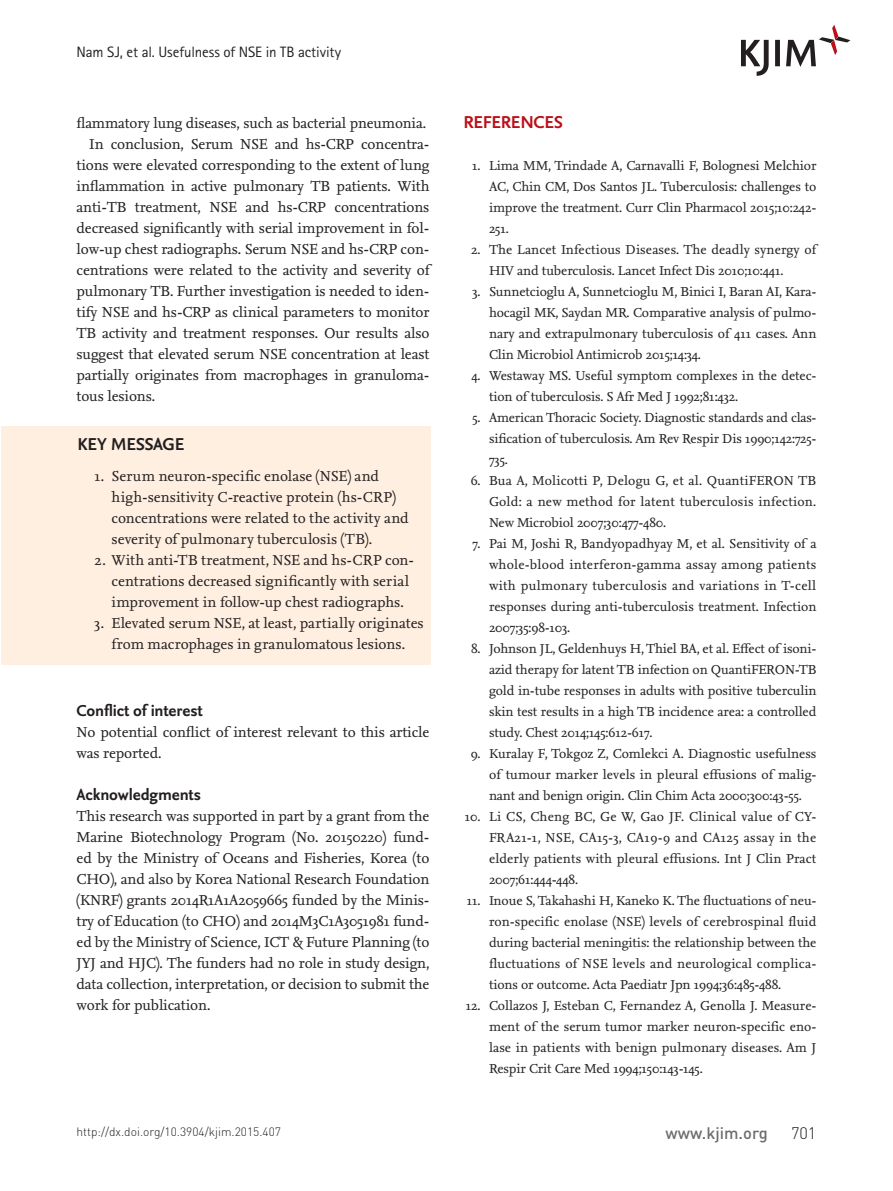
<style>
.page{position:relative;width:893px;height:1191px;background:#fff}
.page>*{position:absolute;margin:0;border:0;box-sizing:border-box;transform-origin:0 0}
.제목1{font:700 18px "Nexus Sans";letter-spacing:-.025em;color:#bb1018}
.키메세지제목{font:700 18px "Nexus Sans";letter-spacing:-.02em;color:#231f20}
.제목2{font:700 16.5px "Nexus Sans";letter-spacing:-.01em;color:#231f20}
.t1{font:500 16.5px "DIN Pro";color:#6c6d70}
.t2{font:300 16.5px "DIN Pro";color:#231f20}
.들였쓰기_본문{font:15px/21px "Nexus Serif";letter-spacing:-.005em;color:#231f20}
.제목밑본문{font:15px/21px "Nexus Serif";letter-spacing:-.01em;color:#231f20}
.t3{font:15px "Rotis Sans Serif Std";letter-spacing:-.01em;color:#231f20}
.t4{font:13.5px/21px "Nexus Serif";letter-spacing:-.01em;color:#231f20;text-align:justify}
.t5{font:300 12px "DIN Pro";color:#231f20}
</style>
<div class="page">
<svg style="left:741px;top:25px;width:109px;height:51px"></svg>
<div style="left:1px;top:426px;width:430px;height:238px;background:#feefe1"></div>
<p class="t3" style="left:77px;top:43px;width:266px">Nam SJ, et al. Usefulness of NSE in TB activity</p>
<p class="들였쓰기_본문" style="left:77px;top:112px;width:351px">flammatory lung diseases, such as bacterial pneumonia.</p>
<p class="들였쓰기_본문" style="left:77px;top:133px;width:354px;text-align:justify;text-indent:13px">In conclusion, Serum NSE and hs-CRP concentra&shy;tions were elevated corresponding to the extent of lung inflammation in active pulmonary TB patients. With anti-TB treatment, NSE and hs-CRP concentrations decreased significantly with serial improvement in fol&shy;low-up chest radiographs. Serum NSE and hs-CRP con&shy;centrations were related to the activity and severity of pulmonary TB. Further investigation is needed to iden&shy;tify NSE and hs-CRP as clinical parameters to monitor TB activity and treatment responses. Our results also suggest that elevated serum NSE concentration at least partially originates from macrophages in granuloma&shy;tous lesions.</p>
<p class="키메세지제목" style="left:78px;top:432px;width:108px">KEY MESSAGE</p>
<p class="들였쓰기_본문" style="left:112px;top:466px;width:298px;text-indent:-17px">1. Serum neuron-specific enolase (NSE) and high-sensitivity C-reactive protein (hs-CRP) concentrations were related to the activity and severity of pulmonary tuberculosis (TB).</p>
<p class="들였쓰기_본문" style="left:112px;top:550px;width:304px;text-indent:-17px">2. With anti-TB treatment, NSE and hs-CRP con&shy;centrations decreased significantly with serial improvement in follow-up chest radiographs.</p>
<p class="들였쓰기_본문" style="left:95px;top:613px;width:331px;text-align:center">3. Elevated serum NSE, at least, partially originates from macrophages in granulomatous lesions.</p>
<p class="제목2" style="left:77px;top:700px;width:128px">Conflict of interest</p>
<p class="제목밑본문" style="left:77px;top:721px;width:354px">No potential conflict of interest relevant to this article was reported.</p>
<p class="제목2" style="left:77px;top:784px;width:126px">Acknowledgments</p>
<p class="제목밑본문" style="left:77px;top:805px;width:354px;text-align:justify">This research was supported in part by a grant from the Marine Biotechnology Program (No. 20150220) fund&shy;ed by the Ministry of Oceans and Fisheries, Korea (to CHO), and also by Korea National Research Foundation (KNRF) grants 2014R1A1A2059665 funded by the Minis&shy;try of Education (to CHO) and 2014M3C1A3051981 fund&shy;ed by the Ministry of Science, ICT &amp; Future Planning (to JYJ and HJC). The funders had no role in study design, data collection, interpretation, or decision to submit the work for publication.</p>
<p class="제목1" style="left:463px;top:110px;width:101px">REFERENCES</p>
<p class="t4" style="left:489px;top:154px;width:329px;text-indent:-17px">1. Lima MM, Trindade A, Carnavalli F, Bolognesi Melchior AC, Chin CM, Dos Santos JL. Tuberculosis: challenges to improve the treatment. Curr Clin Pharmacol 2015;10:242- 251.</p>
<p class="t4" style="left:489px;top:238px;width:329px;text-indent:-18px">2. The Lancet Infectious Diseases. The deadly synergy of<br>HIV and tuberculosis. Lancet Infect Dis 2010;10:441.</p>
<p class="t4" style="left:489px;top:280px;width:329px;text-indent:-17px">3. Sunnetcioglu A, Sunnetcioglu M, Binici I, Baran AI, Kara&shy;hocagil MK, Saydan MR. Comparative analysis of pulmo&shy;nary and extrapulmonary tuberculosis of 411 cases. Ann Clin Microbiol Antimicrob 2015;14:34.</p>
<p class="t4" style="left:489px;top:364px;width:329px;text-indent:-18px">4. Westaway MS. Useful symptom complexes in the detec&shy;tion of tuberculosis. S Afr Med J 1992;81:432.</p>
<p class="t4" style="left:489px;top:406px;width:329px;text-indent:-16px">5. American Thoracic Society. Diagnostic standards and clas&shy;sification of tuberculosis. Am Rev Respir Dis 1990;142:725- 735.</p>
<p class="t4" style="left:489px;top:469px;width:329px;text-indent:-18px">6. Bua A, Molicotti P, Delogu G, et al. QuantiFERON TB Gold: a new method for latent tuberculosis infection.<br>New Microbiol 2007;30:477-480.</p>
<p class="t4" style="left:489px;top:532px;width:329px;text-indent:-17px">7. Pai M, Joshi R, Bandyopadhyay M, et al. Sensitivity of a whole-blood interferon-gamma assay among patients with pulmonary tuberculosis and variations in T-cell responses during anti-tuberculosis treatment. Infection 2007;35:98-103.</p>
<p class="t4" style="left:489px;top:637px;width:329px;text-indent:-18px">8. Johnson JL, Geldenhuys H, Thiel BA, et al. Effect of isoni&shy;azid therapy for latent TB infection on QuantiFERON-TB gold in-tube responses in adults with positive tuberculin skin test results in a high TB incidence area: a controlled study. Chest 2014;145:612-617.</p>
<p class="t4" style="left:489px;top:742px;width:329px;text-indent:-18px">9. Kuralay F, Tokgoz Z, Comlekci A. Diagnostic usefulness of tumour marker levels in pleural effusions of malig&shy;nant and benign origin. Clin Chim Acta 2000;300:43-55.</p>
<p class="t4" style="left:489px;top:805px;width:329px;text-indent:-24px">10. Li CS, Cheng BC, Ge W, Gao JF. Clinical value of CY-FRA21-1, NSE, CA15-3, CA19-9 and CA125 assay in the elderly patients with pleural effusions. Int J Clin Pract 2007;61:444-448.</p>
<p class="t4" style="left:489px;top:889px;width:329px;text-indent:-22px">11. Inoue S, Takahashi H, Kaneko K. The fluctuations of neu&shy;ron-specific enolase (NSE) levels of cerebrospinal fluid during bacterial meningitis: the relationship between the fluctuations of NSE levels and neurological complica&shy;tions or outcome. Acta Paediatr Jpn 1994;36:485-488.</p>
<p class="t4" style="left:489px;top:994px;width:329px;text-indent:-23px">12. Collazos J, Esteban C, Fernandez A, Genolla J. Measure&shy;ment of the serum tumor marker neuron-specific eno&shy;lase in patients with benign pulmonary diseases. Am J Respir Crit Care Med 1994;150:143-145.</p>
<p class="t5" style="left:77px;top:1123px;width:206px">http://dx.doi.org/10.3904/kjim.2015.407</p>
<p class="t1" style="left:666px;top:1121px;width:104px">www.kjim.org</p>
<p class="t2" style="left:791px;top:1121px;width:27px">701</p>
</div>
